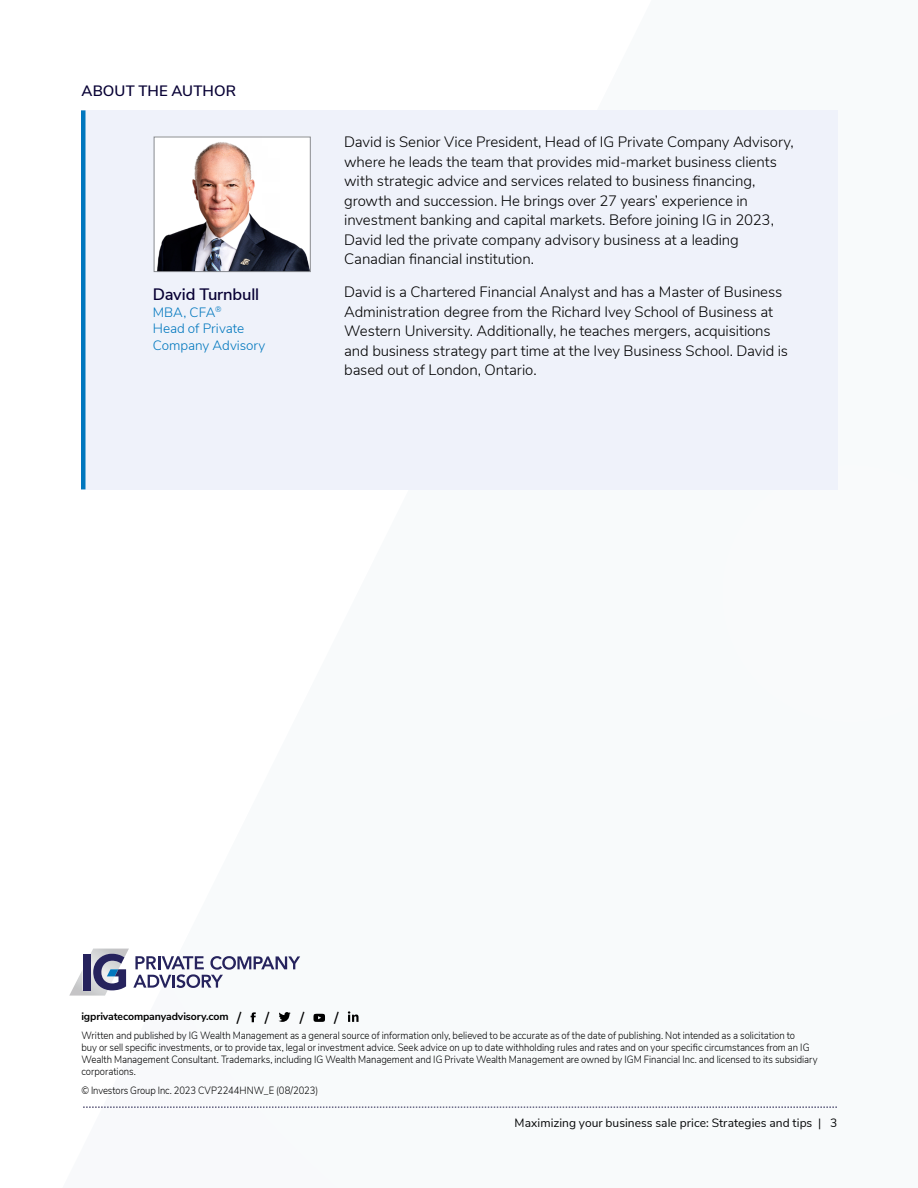
<style>
.page{position:relative;width:918px;height:1188px;background:#fff}
.page>*{position:absolute;margin:0;border:0;box-sizing:border-box;transform-origin:0 0}
.t1{font:600 16.5px "Nunito Sans";letter-spacing:-.01em;color:#070034}
.t2{font:300 15px/19.5px "Nunito Sans";letter-spacing:-.01em;color:#000}
.t3{font:600 15px "Nunito Sans";letter-spacing:.01em;color:#070034}
.t4{font:600 15px "Nunito Sans";color:#000}
.t5{font:300 13.5px/16.5px "Nunito Sans";color:#0077be}
.t6{font:12px "Nunito Sans";color:#000}
.t7{font:300 10.5px/12px "Nunito Sans";color:#000;scale:.91 1}
.t8{font:300 10.5px "Nunito Sans";color:#000;scale:.9 1}
.t9{font:700 10.5px "Nunito Sans";letter-spacing:-.01em;color:#000}
</style>
<div class="page">
<div style="left:81px;top:110px;width:756px;height:379px;background:#eff2fa"></div>
<div style="left:81px;top:110px;width:5px;height:379px;background:#0077be"></div>
<img style="left:156px;top:139px;width:152px;height:131px">
<div style="left:154px;top:137px;width:156px;height:135px;border:1px solid #878a8f"></div>
<svg style="left:251px;top:1012px;width:5px;height:10px"></svg>
<svg style="left:279px;top:1012px;width:12px;height:10px"></svg>
<svg style="left:314px;top:1014px;width:11px;height:8px"></svg>
<svg style="left:348px;top:1011px;width:11px;height:11px"></svg>
<svg style="left:69px;top:949px;width:231px;height:47px"></svg>
<p class="t3" style="left:82px;top:80px;width:156px">ABOUT THE AUTHOR</p>
<p class="t1" style="left:153px;top:283px;width:108px">David Turnbull</p>
<p class="t5" style="left:153px;top:303px;width:114px">MBA, CFA<sup>®<br></sup>Head of Private<br>Company Advisory</p>
<p class="t2" style="left:344px;top:132px;width:451px">David is Senior Vice President, Head of IG Private Company Advisory, where he leads the team that provides mid-market business clients with strategic advice and services related to business financing, growth and succession. He brings over 27 years’ experience in investment banking and capital markets. Before joining IG in 2023, David led the private company advisory business at a leading Canadian financial institution.</p>
<p class="t2" style="left:344px;top:282px;width:445px">David is a Chartered Financial Analyst and has a Master of Business Administration degree from the Richard Ivey School of Business at Western University. Additionally, he teaches mergers, acquisitions and business strategy part time at the Ivey Business School. David is based out of London, Ontario.</p>
<p class="t4" style="left:237px;top:1007px;width:6px">/</p>
<p class="t4" style="left:265px;top:1007px;width:6px">/</p>
<p class="t4" style="left:300px;top:1007px;width:6px">/</p>
<p class="t4" style="left:334px;top:1007px;width:6px">/</p>
<p class="t9" style="left:81px;top:1009px;width:149px">igprivatecompanyadvisory.com</p>
<p class="t7" style="left:81px;top:1028px;width:811px">Written and published by IG Wealth Management as a general source of information only, believed to be accurate as of the date of publishing. Not intended as a solicitation to<br>buy or sell specific investments, or to provide tax, legal or investment advice. Seek advice on up to date withholding rules and rates and on your specific circumstances from an IG Wealth Management Consultant. Trademarks, including IG Wealth Management and IG Private Wealth Management are owned by IGM Financial Inc. and licensed to its subsidiary corporations.</p>
<p class="t8" style="left:81px;top:1082px;width:265px">© Investors Group Inc. 2023 CVP2244HNW_E (08/2023)</p>
<p class="t6" style="left:515px;top:1114px;width:324px">Maximizing your business sale price: Strategies and tips | 3</p>
</div>
